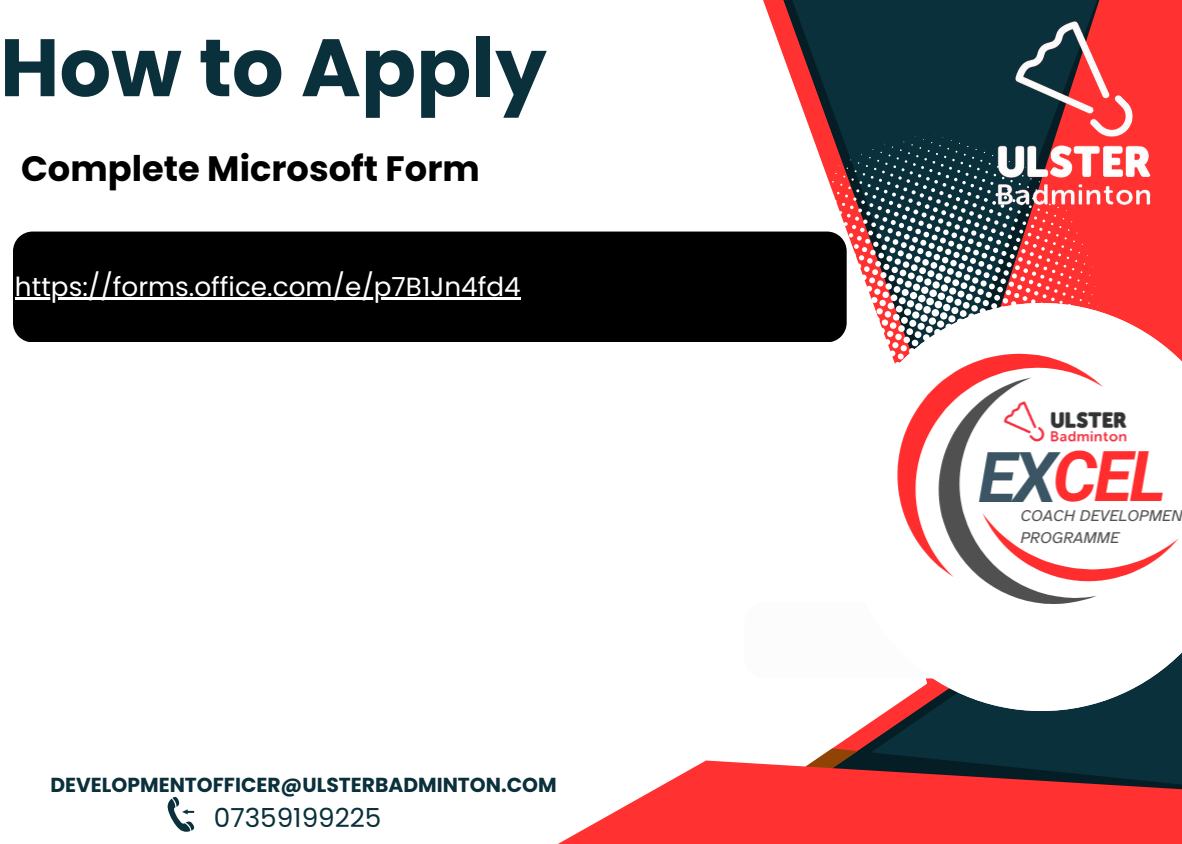
<style>
.page{position:relative;width:1182px;height:844px;background:#fff}
.page>*{position:absolute;margin:0;border:0;box-sizing:border-box;transform-origin:0 0}
.t1{font:700 81.3px "Poppins";color:#0a303b}
.t2{font:700 35.25px "Poppins";color:#000}
.t3{font:26.25px "Poppins";color:#fff}
.t4{font:26.25px "Poppins";color:#0a303b}
.t5{font:700 20.25px "Poppins";color:#0a303b}
</style>
<div class="page">
<svg style="left:766px;top:0;width:139px;height:134px;fill:#0a303b"></svg>
<svg style="left:905px;top:0;width:276px;height:303px;background:#883035"></svg>
<svg style="left:558px;top:711px;width:623px;height:133px;fill:#ff3131"></svg>
<svg style="left:802px;top:742px;width:58px;height:32px"></svg>
<svg style="left:811px;top:134px;width:286px;height:169px"></svg>
<svg style="left:167px;top:797px;width:27px;height:34px"></svg>
<img style="left:935px;top:0;width:246px;height:252px">
<svg style="left:846px;top:303px;width:335px;height:408px"></svg>
<div style="left:13px;top:231px;width:833px;height:111px;background:#000"></div>
<hr style="left:15px;top:297px;width:505px;height:3px;background:#fff">
<p class="t1" style="left:0;top:11px;width:548px">How to Apply</p>
<h2 class="t2" style="left:21px;top:144px;width:460px">Complete Microsoft Form</h2>
<h3 class="t3" style="left:15px;top:268px;width:507px">https://forms.office.com/e/p7B1Jn4fd4</h3>
<p class="t5" style="left:50px;top:770px;width:507px">DEVELOPMENTOFFICER@ULSTERBADMINTON.COM</p>
<p class="t4" style="left:214px;top:800px;width:169px">07359199225</p>
</div>
